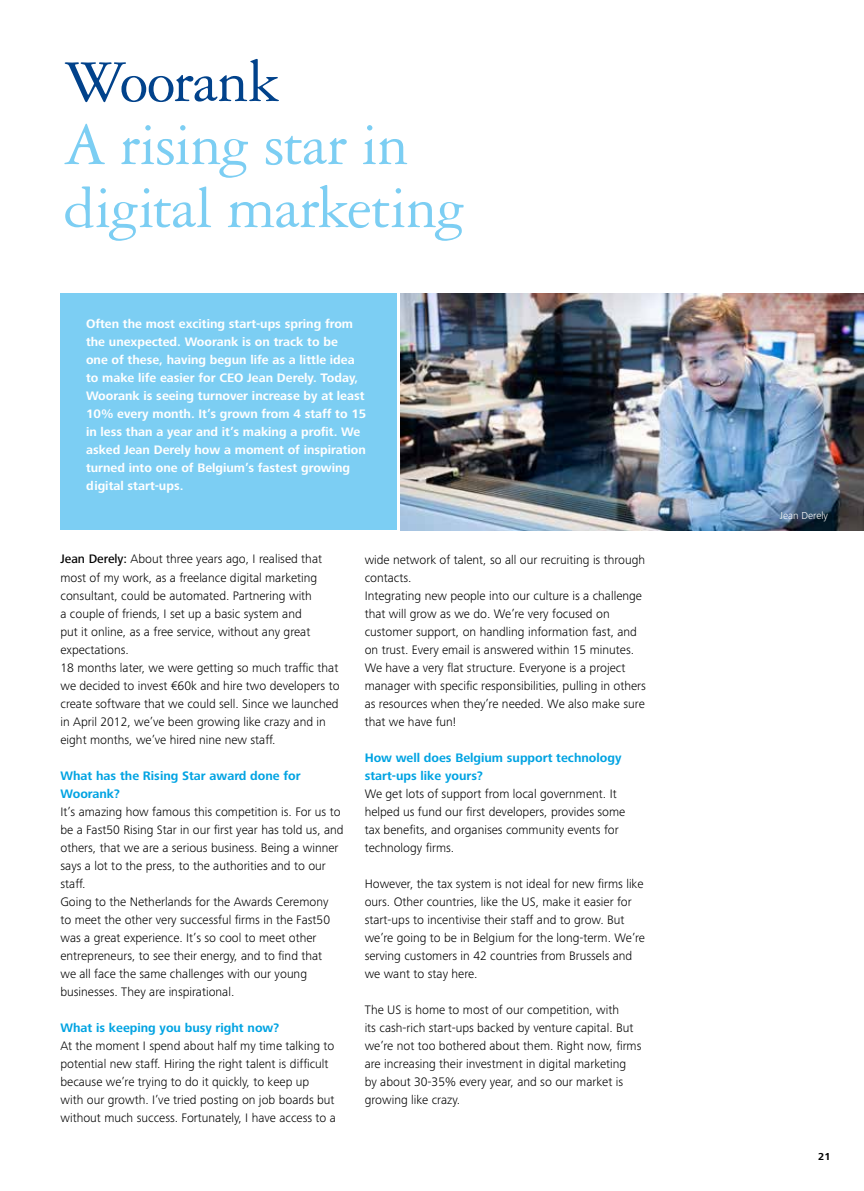
<style>
.page{position:relative;width:864px;height:1191px;background:#fff}
.page>*{position:absolute;margin:0;border:0;box-sizing:border-box;transform-origin:0 0}
.t1{font:63px/63px "Garamond 3 LT Std";letter-spacing:-.025em;color:#7ccef3}
.t2{font:63px "Garamond 3 LT Std";letter-spacing:-.015em;color:#01428b}
.t3{font:300 12.75px/18px "Frutiger Next Pro";color:#000}
.t4{font:700 12.75px/18px "Frutiger Next Pro";color:#fff}
.t5{font:700 12.75px/18px "Frutiger Next Pro";color:#00a3e2}
.t6{font:300 10.5px "Frutiger Next Pro";color:#fff}
.t7{font:700 10.5px "Frutiger Next Pro";color:#000}
.s1{font-weight:500}
</style>
<div class="page">
<div style="left:60px;top:293px;width:337px;height:237px;background:#7ccef3"></div>
<img style="left:400px;top:293px;width:463px;height:237px">
<h1 class="t2" style="left:64px;top:48px;width:217px">Woorank</h1>
<h1 class="t1" style="left:64px;top:114px;width:403px">A rising star in digital marketing</h1>
<p class="t4" style="left:86px;top:315px;width:282px">Often the most exciting start-ups spring from the unexpected. Woorank is on track to be<br>one of these, having begun life as a little idea to make life easier for CEO Jean Derely. Today, Woorank is seeing turnover increase by at least 10% every month. It’s grown from 4 staff to 15 in less than a year and it’s making a profit. We asked Jean Derely how a moment of inspiration turned into one of Belgium’s fastest growing digital start-ups.</p>
<p class="t3" style="left:60px;top:550px;width:280px"><span class="s1">Jean Derely:</span> About three years ago, I realised that most of my work, as a freelance digital marketing consultant, could be automated. Partnering with<br>a couple of friends, I set up a basic system and<br>put it online, as a free service, without any great expectations.<br>18 months later, we were getting so much traffic that we decided to invest €60k and hire two developers to create software that we could sell. Since we launched in April 2012, we’ve been growing like crazy and in eight months, we’ve hired nine new staff.</p>
<p class="t5" style="left:60px;top:766px;width:241px">What has the Rising Star award done for<br>Woorank?</p>
<p class="t3" style="left:60px;top:802px;width:284px">It’s amazing how famous this competition is. For us to be a Fast50 Rising Star in our first year has told us, and others, that we are a serious business. Being a winner says a lot to the press, to the authorities and to our staff.<br>Going to the Netherlands for the Awards Ceremony<br>to meet the other very successful firms in the Fast50 was a great experience. It’s so cool to meet other entrepreneurs, to see their energy, and to find that<br>we all face the same challenges with our young businesses. They are inspirational.</p>
<p class="t5" style="left:60px;top:1018px;width:220px">What is keeping you busy right now?</p>
<p class="t3" style="left:60px;top:1036px;width:277px">At the moment I spend about half my time talking to potential new staff. Hiring the right talent is difficult because we’re trying to do it quickly, to keep up<br>with our growth. I’ve tried posting on job boards but without much success. Fortunately, I have access to a</p>
<p class="t3" style="left:364px;top:550px;width:283px">wide network of talent, so all our recruiting is through contacts.<br>Integrating new people into our culture is a challenge that will grow as we do. We’re very focused on customer support, on handling information fast, and on trust. Every email is answered within 15 minutes.<br>We have a very flat structure. Everyone is a project manager with specific responsibilities, pulling in others as resources when they’re needed. We also make sure that we have fun!</p>
<p class="t5" style="left:364px;top:748px;width:258px">How well does Belgium support technology start-ups like yours?</p>
<p class="t3" style="left:364px;top:784px;width:262px">We get lots of support from local government. It helped us fund our first developers, provides some tax benefits, and organises community events for technology firms.</p>
<p class="t3" style="left:364px;top:874px;width:282px">However, the tax system is not ideal for new firms like ours. Other countries, like the US, make it easier for start-ups to incentivise their staff and to grow. But we’re going to be in Belgium for the long-term. We’re serving customers in 42 countries from Brussels and we want to stay here.</p>
<p class="t3" style="left:364px;top:1000px;width:278px">The US is home to most of our competition, with<br>its cash-rich start-ups backed by venture capital. But we’re not too bothered about them. Right now, firms are increasing their investment in digital marketing by about 30-35% every year, and so our market is growing like crazy.</p>
<p class="t6" style="left:779px;top:510px;width:50px">Jean Derely</p>
<p class="t7" style="left:817px;top:1150px;width:14px">21</p>
</div>
